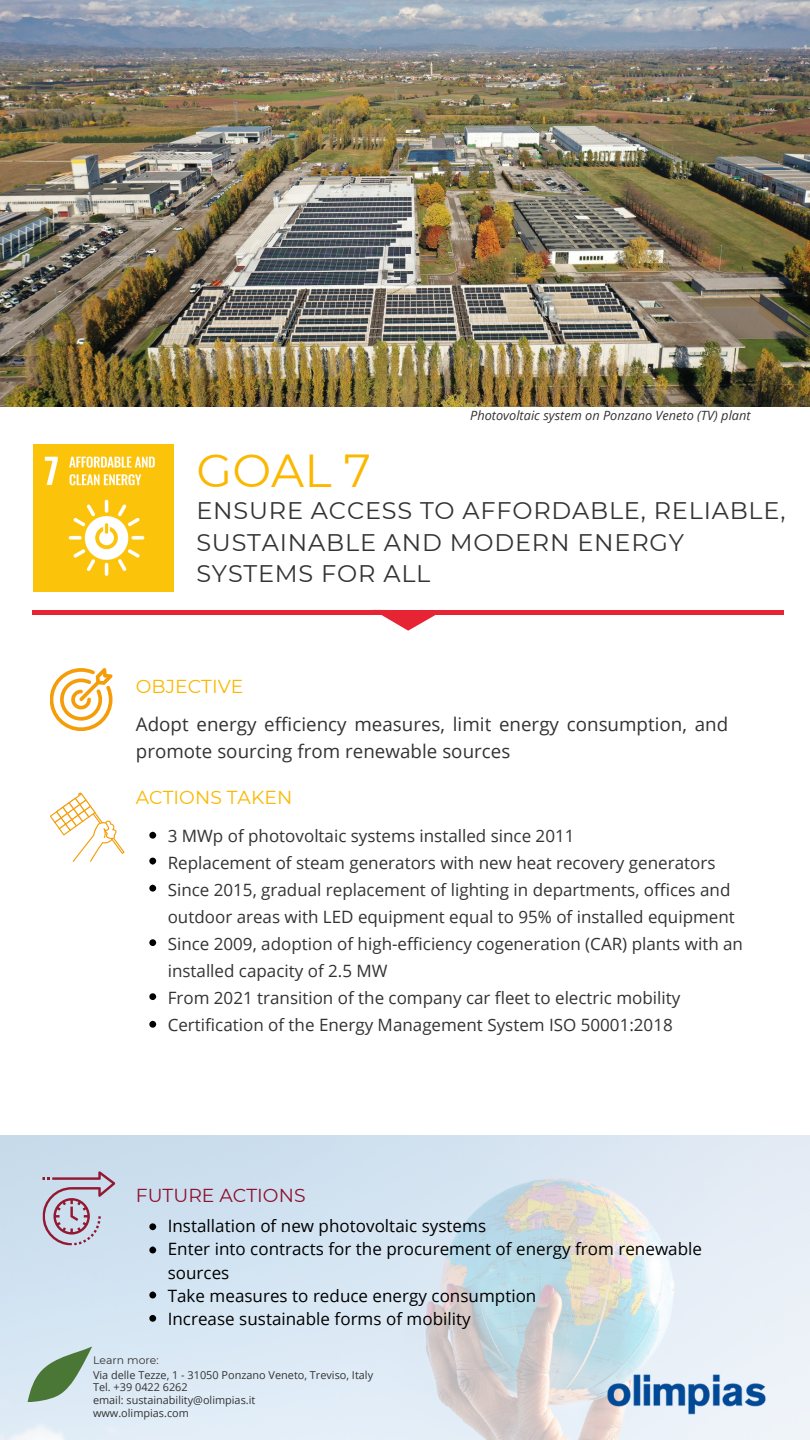
<style>
.page{position:relative;width:810px;height:1440px;background:#fff}
.page>*{position:absolute;margin:0;border:0;box-sizing:border-box;transform-origin:0 0}
.t1{font:46.2px "Montserrat";color:#fbb800}
.t2{font:24px/31.5px "Montserrat";letter-spacing:.035em;color:#333}
.t3{font:18.8px "Montserrat";color:#8e112d}
.t4{font:18.7px/26.2px "Open Sans";color:#333}
.t5{font:18.7px "Montserrat";color:#fbb800}
.t6{font:17px/27px "Open Sans";color:#333}
.t7{font:17px/23.2px "Open Sans";color:#000}
.t8{font:italic 12.7px "Open Sans";color:#333}
.t9{font:10.9px/12.8px "Open Sans";color:#333}
.t10{font:10.9px "Montserrat";color:#333}
</style>
<div class="page">
<img style="left:0;top:0;width:810px;height:406px">
<img style="left:0;top:1135px;width:810px;height:305px">
<svg style="left:28px;top:1346px;width:64px;height:56px;background:#99b49e"></svg>
<svg style="left:50px;top:668px;width:63px;height:63px"></svg>
<svg style="left:50px;top:792px;width:75px;height:70px"></svg>
<svg style="left:43px;top:1171px;width:72px;height:75px;background:#c1bbcc"></svg>
<svg style="left:149px;top:1223px;width:7px;height:7px"></svg>
<svg style="left:149px;top:1247px;width:7px;height:6px"></svg>
<hr style="left:33px;top:610px;width:751px;height:4px;background:#e72433">
<svg style="left:373px;top:614px;width:71px;height:17px"></svg>
<svg style="left:149px;top:1292px;width:7px;height:6px"></svg>
<svg style="left:149px;top:832px;width:7px;height:7px"></svg>
<svg style="left:149px;top:858px;width:7px;height:6px"></svg>
<svg style="left:149px;top:885px;width:7px;height:7px"></svg>
<svg style="left:149px;top:939px;width:7px;height:7px"></svg>
<svg style="left:149px;top:993px;width:7px;height:7px"></svg>
<svg style="left:149px;top:1021px;width:7px;height:7px"></svg>
<svg style="left:149px;top:1315px;width:7px;height:7px"></svg>
<img style="left:600px;top:1371px;width:177px;height:46px">
<img style="left:33px;top:445px;width:140px;height:146px">
<p class="t8" style="left:470px;top:407px;width:282px">Photovoltaic system on Ponzano Veneto (TV) plant</p>
<p class="t1" style="left:197px;top:442px;width:176px">GOAL 7</p>
<p class="t2" style="left:196px;top:495px;width:590px">ENSURE ACCESS TO AFFORDABLE, RELIABLE,<br>SUSTAINABLE AND MODERN ENERGY<br>SYSTEMS FOR ALL</p>
<p class="t5" style="left:136px;top:675px;width:109px">OBJECTIVE</p>
<p class="t4" style="left:136px;top:711px;width:594px">Adopt energy efficiency measures, limit energy consumption, and promote sourcing from renewable sources</p>
<p class="t5" style="left:136px;top:786px;width:158px">ACTIONS TAKEN</p>
<p class="t6" style="left:168px;top:822px;width:408px">3 MWp of photovoltaic systems installed since 2011</p>
<p class="t6" style="left:168px;top:849px;width:549px">Replacement of steam generators with new heat recovery generators</p>
<p class="t6" style="left:168px;top:876px;width:569px">Since 2015, gradual replacement of lighting in departments, offices and outdoor areas with LED equipment equal to 95% of installed equipment</p>
<p class="t6" style="left:168px;top:930px;width:577px">Since 2009, adoption of high-efficiency cogeneration (CAR) plants with an installed capacity of 2.5 MW</p>
<p class="t6" style="left:168px;top:984px;width:514px">From 2021 transition of the company car fleet to electric mobility</p>
<p class="t6" style="left:168px;top:1011px;width:507px">Certification of the Energy Management System ISO 50001:2018</p>
<p class="t3" style="left:136px;top:1184px;width:171px">FUTURE ACTIONS</p>
<p class="t7" style="left:168px;top:1214px;width:320px">Installation of new photovoltaic systems</p>
<p class="t7" style="left:168px;top:1237px;width:536px">Enter into contracts for the procurement of energy from renewable sources</p>
<p class="t7" style="left:168px;top:1284px;width:370px">Take measures to reduce energy consumption</p>
<p class="t7" style="left:168px;top:1307px;width:305px">Increase sustainable forms of mobility</p>
<p class="t10" style="left:93px;top:1354px;width:67px">Learn more:</p>
<p class="t9" style="left:93px;top:1368px;width:282px">Via delle Tezze, 1 - 31050 Ponzano Veneto, Treviso, Italy<br>Tel. +39 0422 6262</p>
<p class="t9" style="left:93px;top:1393px;width:164px">email: sustainability@olimpias.it</p>
<p class="t9" style="left:93px;top:1406px;width:97px">www.olimpias.com</p>
</div>
